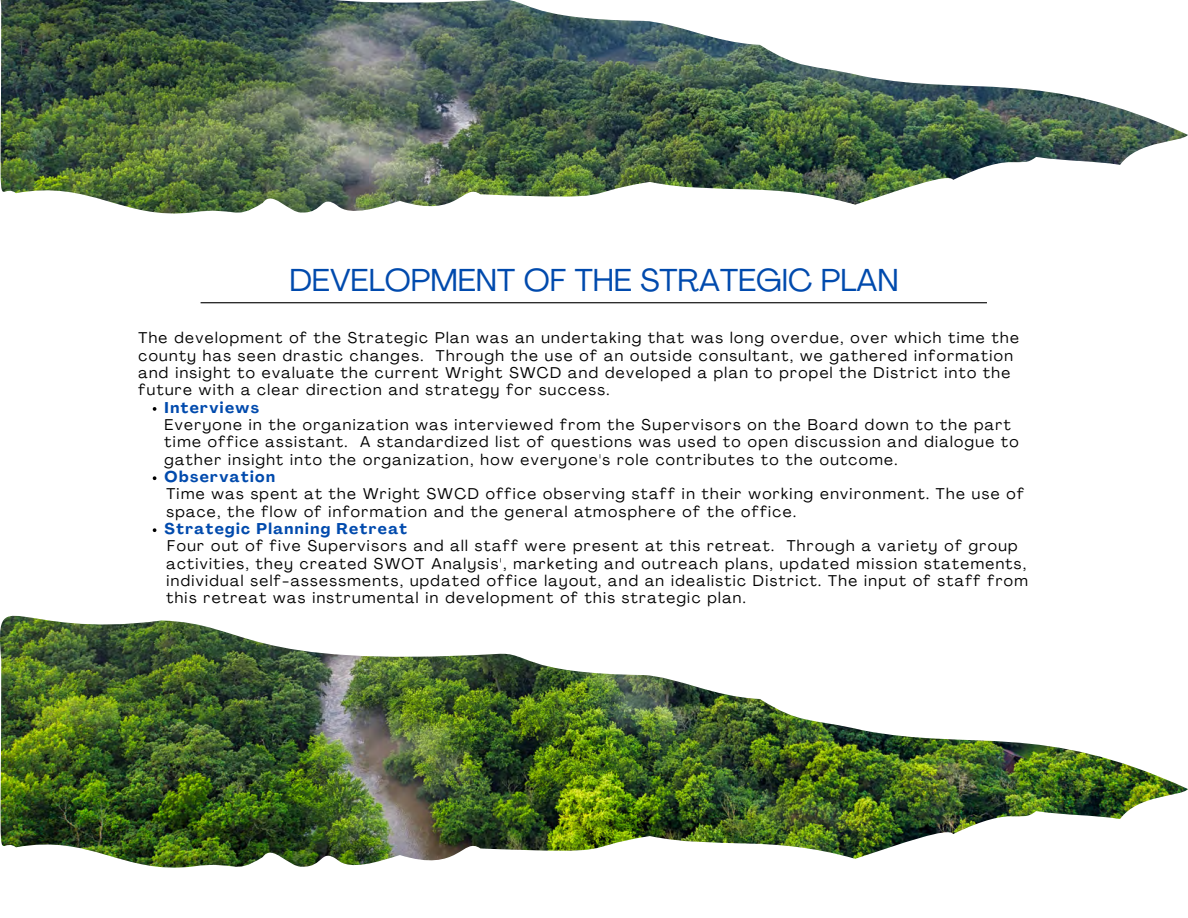
<style>
.page{position:relative;width:1188px;height:918px;background:#fff}
.page>*{position:absolute;margin:0;border:0;box-sizing:border-box;transform-origin:0 0}
.t1{font:31.35px "Agrandir";color:#004aad}
.t2{font:15.45px/17.2px "Agrandir";letter-spacing:.09em;color:#000}
.t3{font:700 15.45px "Agrandir";letter-spacing:.09em;color:#004aad}
</style>
<div class="page">
<img style="left:0;top:0;width:1188px;height:214px">
<hr style="left:201px;top:302px;width:786px;height:1px;background:#000">
<img style="left:0;top:616px;width:1188px;height:252px">
<svg style="left:153px;top:407px;width:3px;height:4px"></svg>
<svg style="left:153px;top:476px;width:3px;height:4px"></svg>
<svg style="left:153px;top:528px;width:3px;height:4px"></svg>
<h1 class="t1" style="left:289px;top:268px;width:611px">DEVELOPMENT OF THE STRATEGIC PLAN</h1>
<p class="t2" style="left:139px;top:331px;width:882px">The development of the Strategic Plan was an undertaking that was long overdue, over which time the county has seen drastic changes. Through the use of an outside consultant, we gathered information and insight to evaluate the current Wright SWCD and developed a plan to propel the District into the future with a clear direction and strategy for success.</p>
<p class="t2" style="left:165px;top:417px;width:856px">Everyone in the organization was interviewed from the Supervisors on the Board down to the part time office assistant. A standardized list of questions was used to open discussion and dialogue to gather insight into the organization, how everyone's role contributes to the outcome.</p>
<p class="t2" style="left:166px;top:487px;width:859px">Time was spent at the Wright SWCD office observing staff in their working environment. The use of space, the flow of information and the general atmosphere of the office.</p>
<p class="t2" style="left:166px;top:539px;width:863px">Four out of five Supervisors and all staff were present at this retreat. Through a variety of group activities, they created SWOT Analysis', marketing and outreach plans, updated mission statements, individual self-assessments, updated office layout, and an idealistic District. The input of staff from this retreat was instrumental in development of this strategic plan.</p>
<p class="t3" style="left:165px;top:401px;width:96px">Interviews</p>
<p class="t3" style="left:165px;top:470px;width:112px">Observation</p>
<p class="t3" style="left:165px;top:522px;width:244px">Strategic Planning Retreat</p>
</div>
